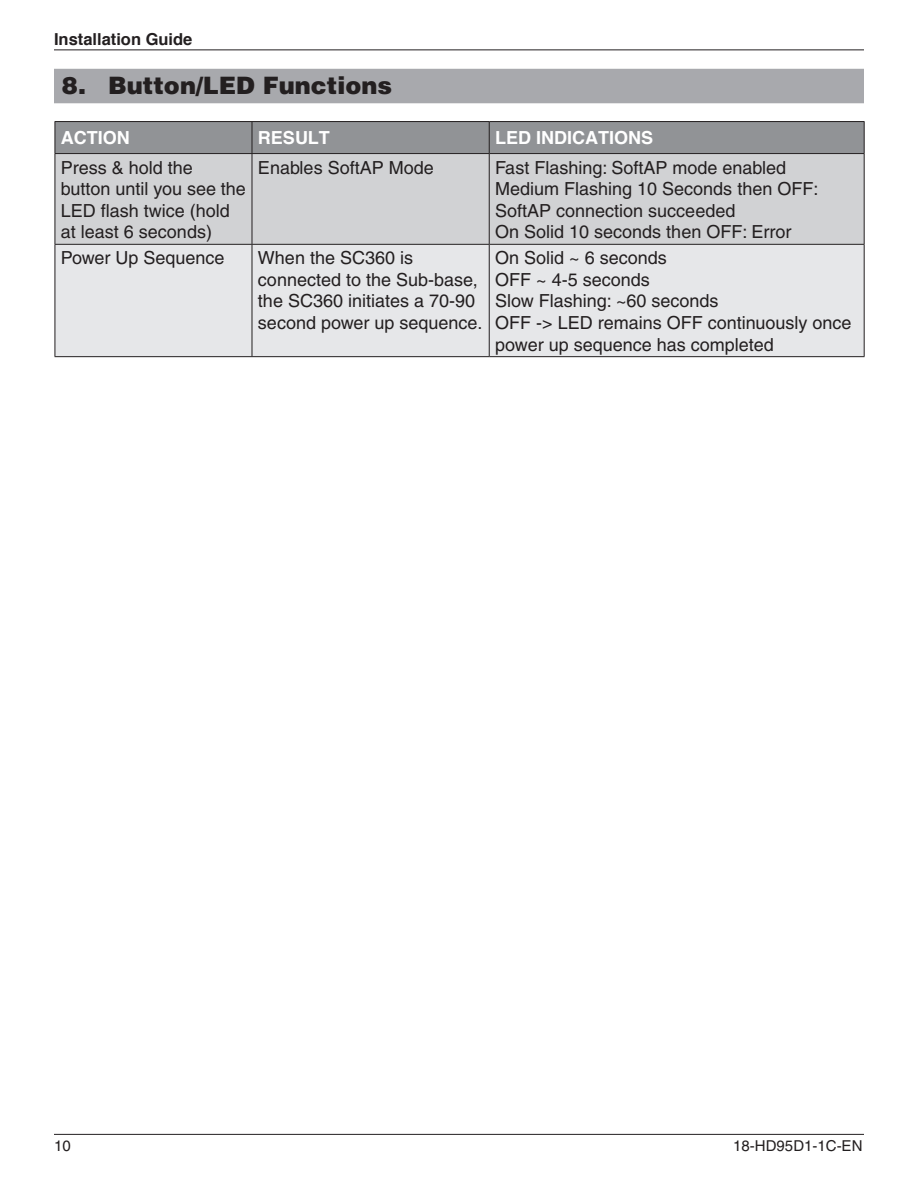
<style>
.page{position:relative;width:918px;height:1188px;background:#fff}
.page>*{position:absolute;margin:0;border:0;box-sizing:border-box;transform-origin:0 0}
.t1{font:900 24px "Helvetica";color:#231f20}
.t2{font:18px/21.6px "Helvetica";color:#231f20}
.t3{font:700 18px "Helvetica";color:#fff}
.t4{font:700 16.5px "Helvetica";color:#231f20}
.t5{font:15px "Helvetica";color:#231f20}
</style>
<div class="page">
<hr style="left:54px;top:50px;width:810px;height:1px;background:#231f20">
<hr style="left:54px;top:1134px;width:810px;height:1px;background:#231f20">
<div style="left:54px;top:69px;width:810px;height:25px;background:#a8a9ad"></div>
<div style="left:54px;top:93px;width:810px;height:10px;background:#a8a9ad"></div>
<div style="left:56px;top:122px;width:808px;height:31px;background:#919396"></div>
<div style="left:56px;top:154px;width:808px;height:90px;background:#d1d2d4"></div>
<div style="left:56px;top:245px;width:808px;height:111px;background:#e6e7e9"></div>
<hr style="left:55px;top:121px;width:197px;height:1px;background:#231f20">
<hr style="left:55px;top:122px;width:1px;height:31px;background:#231f20">
<hr style="left:252px;top:121px;width:237px;height:1px;background:#231f20">
<hr style="left:252px;top:122px;width:1px;height:31px;background:#231f20">
<hr style="left:489px;top:121px;width:376px;height:1px;background:#231f20">
<hr style="left:489px;top:122px;width:1px;height:31px;background:#231f20">
<hr style="left:864px;top:122px;width:1px;height:31px;background:#231f20">
<hr style="left:55px;top:153px;width:197px;height:1px;background:#231f20">
<hr style="left:55px;top:154px;width:1px;height:90px;background:#231f20">
<hr style="left:252px;top:153px;width:237px;height:1px;background:#231f20">
<hr style="left:252px;top:154px;width:1px;height:90px;background:#231f20">
<hr style="left:489px;top:153px;width:376px;height:1px;background:#231f20">
<hr style="left:489px;top:154px;width:1px;height:90px;background:#231f20">
<hr style="left:864px;top:154px;width:1px;height:90px;background:#231f20">
<hr style="left:55px;top:244px;width:197px;height:1px;background:#231f20">
<hr style="left:55px;top:245px;width:1px;height:111px;background:#231f20">
<hr style="left:252px;top:244px;width:237px;height:1px;background:#231f20">
<hr style="left:252px;top:245px;width:1px;height:111px;background:#231f20">
<hr style="left:489px;top:244px;width:376px;height:1px;background:#231f20">
<hr style="left:489px;top:245px;width:1px;height:111px;background:#231f20">
<hr style="left:864px;top:245px;width:1px;height:111px;background:#231f20">
<hr style="left:55px;top:356px;width:197px;height:1px;background:#231f20">
<hr style="left:252px;top:356px;width:237px;height:1px;background:#231f20">
<hr style="left:489px;top:356px;width:376px;height:1px;background:#231f20">
<p class="t4" style="left:54px;top:29px;width:140px">Installation Guide</p>
<h1 class="t1" style="left:62px;top:70px;width:332px">8. Button/LED Functions</h1>
<p class="t3" style="left:61px;top:127px;width:70px">ACTION</p>
<p class="t3" style="left:258px;top:127px;width:73px">RESULT</p>
<p class="t3" style="left:495px;top:127px;width:160px">LED INDICATIONS</p>
<p class="t2" style="left:61px;top:156px;width:187px">Press &amp; hold the button until you see the<br>LED flash twice (hold at least 6 seconds)</p>
<p class="t2" style="left:258px;top:156px;width:177px">Enables SoftAP Mode</p>
<p class="t2" style="left:495px;top:156px;width:325px">Fast Flashing: SoftAP mode enabled Medium Flashing 10 Seconds then OFF:<br>SoftAP connection succeeded<br>On Solid 10 seconds then OFF: Error</p>
<p class="t2" style="left:61px;top:247px;width:165px">Power Up Sequence</p>
<p class="t2" style="left:258px;top:247px;width:226px">When the SC360 is connected to the Sub-base, the SC360 initiates a 70-90 second power up sequence.</p>
<p class="t2" style="left:495px;top:247px;width:358px">On Solid ~ 6 seconds<br>OFF ~ 4-5 seconds<br>Slow Flashing: ~60 seconds<br>OFF -&gt; LED remains OFF continuously once power up sequence has completed</p>
<p class="t5" style="left:54px;top:1137px;width:18px">10</p>
<p class="t5" style="left:733px;top:1137px;width:131px">18-HD95D1-1C-EN</p>
</div>
